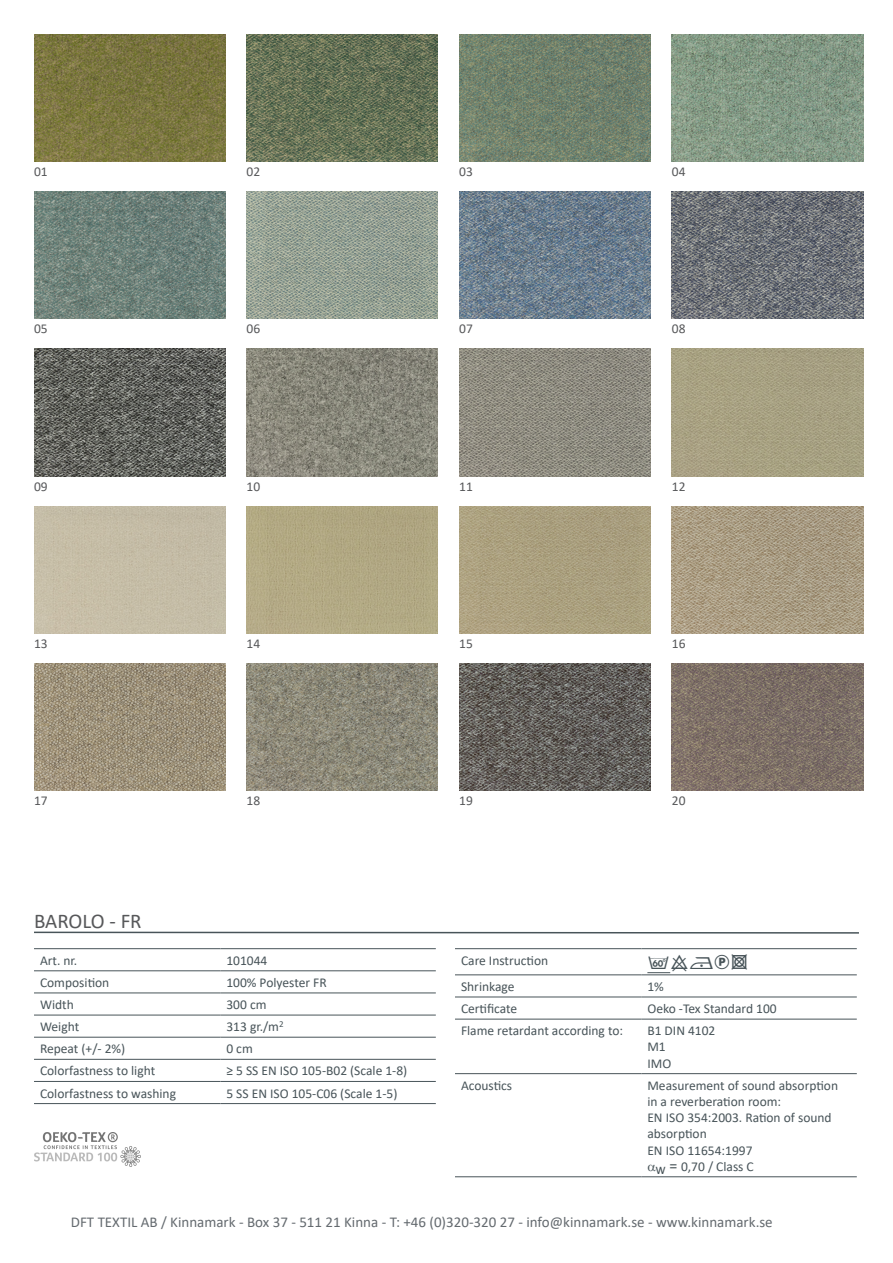
<style>
.page{position:relative;width:893px;height:1263px;background:#fff}
.page>*{position:absolute;margin:0;border:0;box-sizing:border-box;transform-origin:0 0}
.t1{font:21px "Calibri";letter-spacing:-.005em;color:#57585a}
.t2{font:21px "Textile Pi EF";color:#485459}
.t3{font:15px "Calibri";color:#646a6f}
.t4{font:13.5px/16.2px "Calibri";color:#485459}
.t5{font:13.5px "Calibri";color:#57585a}
.s1{font-family:"Arial"}
</style>
<div class="page">
<hr style="left:34px;top:948px;width:186px;height:1px;background:#485459">
<hr style="left:220px;top:948px;width:216px;height:1px;background:#485459">
<hr style="left:34px;top:970px;width:186px;height:1px;background:#485459">
<hr style="left:220px;top:970px;width:216px;height:1px;background:#485459">
<hr style="left:34px;top:992px;width:186px;height:1px;background:#485459">
<hr style="left:220px;top:992px;width:216px;height:1px;background:#485459">
<hr style="left:34px;top:1015px;width:186px;height:1px;background:#485459">
<hr style="left:220px;top:1015px;width:216px;height:1px;background:#485459">
<hr style="left:34px;top:1037px;width:186px;height:1px;background:#485459">
<hr style="left:220px;top:1037px;width:216px;height:1px;background:#485459">
<hr style="left:34px;top:1059px;width:186px;height:1px;background:#485459">
<hr style="left:220px;top:1059px;width:216px;height:1px;background:#485459">
<hr style="left:34px;top:1081px;width:186px;height:1px;background:#485459">
<hr style="left:220px;top:1081px;width:216px;height:1px;background:#485459">
<hr style="left:34px;top:1103px;width:186px;height:1px;background:#485459">
<hr style="left:220px;top:1103px;width:216px;height:1px;background:#485459">
<hr style="left:455px;top:948px;width:186px;height:1px;background:#485459">
<hr style="left:641px;top:948px;width:216px;height:1px;background:#485459">
<hr style="left:455px;top:974px;width:186px;height:1px;background:#485459">
<hr style="left:641px;top:974px;width:216px;height:1px;background:#485459">
<hr style="left:455px;top:996px;width:186px;height:1px;background:#485459">
<hr style="left:641px;top:996px;width:216px;height:1px;background:#485459">
<hr style="left:455px;top:1019px;width:186px;height:1px;background:#485459">
<hr style="left:641px;top:1019px;width:216px;height:1px;background:#485459">
<hr style="left:455px;top:1073px;width:186px;height:1px;background:#485459">
<hr style="left:641px;top:1073px;width:216px;height:1px;background:#485459">
<hr style="left:455px;top:1176px;width:186px;height:1px;background:#485459">
<hr style="left:641px;top:1176px;width:216px;height:1px;background:#485459">
<svg style="left:647px;top:972px;width:23px;height:1px"></svg>
<svg style="left:34px;top:931px;width:825px;height:3px;background:#a3a9ab"></svg>
<img style="left:34px;top:34px;width:191px;height:128px">
<img style="left:247px;top:34px;width:191px;height:128px">
<img style="left:459px;top:34px;width:192px;height:128px">
<img style="left:672px;top:34px;width:191px;height:128px">
<img style="left:34px;top:191px;width:191px;height:128px">
<img style="left:247px;top:191px;width:191px;height:128px">
<img style="left:459px;top:191px;width:192px;height:128px">
<img style="left:672px;top:191px;width:191px;height:128px">
<img style="left:34px;top:349px;width:191px;height:127px">
<img style="left:247px;top:349px;width:191px;height:127px">
<img style="left:459px;top:349px;width:192px;height:127px">
<img style="left:672px;top:349px;width:191px;height:127px">
<div style="left:34px;top:506px;width:191px;height:128px;background:#c5bda7"></div>
<img style="left:247px;top:506px;width:191px;height:128px">
<img style="left:459px;top:506px;width:192px;height:128px">
<img style="left:672px;top:506px;width:191px;height:128px">
<img style="left:34px;top:1132px;width:106px;height:34px">
<img style="left:34px;top:663px;width:191px;height:128px">
<img style="left:247px;top:663px;width:191px;height:128px">
<img style="left:459px;top:663px;width:192px;height:128px">
<img style="left:672px;top:663px;width:191px;height:128px">
<p class="t5" style="left:34px;top:162px;width:15px">01</p>
<p class="t5" style="left:247px;top:162px;width:15px">02</p>
<p class="t5" style="left:459px;top:162px;width:15px">03</p>
<p class="t5" style="left:672px;top:162px;width:15px">04</p>
<p class="t5" style="left:34px;top:319px;width:15px">05</p>
<p class="t5" style="left:247px;top:319px;width:15px">06</p>
<p class="t5" style="left:459px;top:319px;width:15px">07</p>
<p class="t5" style="left:672px;top:319px;width:15px">08</p>
<p class="t5" style="left:34px;top:477px;width:15px">09</p>
<p class="t5" style="left:247px;top:477px;width:15px">10</p>
<p class="t5" style="left:459px;top:477px;width:15px">11</p>
<p class="t5" style="left:672px;top:477px;width:15px">12</p>
<p class="t5" style="left:34px;top:634px;width:15px">13</p>
<p class="t5" style="left:247px;top:634px;width:15px">14</p>
<p class="t5" style="left:459px;top:634px;width:15px">15</p>
<p class="t5" style="left:672px;top:634px;width:15px">16</p>
<p class="t5" style="left:34px;top:791px;width:15px">17</p>
<p class="t5" style="left:247px;top:791px;width:15px">18</p>
<p class="t5" style="left:459px;top:791px;width:15px">19</p>
<p class="t5" style="left:672px;top:791px;width:15px">20</p>
<p class="t1" style="left:34px;top:906px;width:109px">BAROLO - FR</p>
<p class="t4" style="left:40px;top:952px;width:39px">Art. nr.</p>
<p class="t4" style="left:226px;top:952px;width:43px">101044</p>
<p class="t4" style="left:40px;top:974px;width:71px">Composition</p>
<p class="t4" style="left:226px;top:974px;width:102px">100% Polyester FR</p>
<p class="t4" style="left:40px;top:996px;width:35px">Width</p>
<p class="t4" style="left:226px;top:996px;width:42px">300 cm</p>
<p class="t4" style="left:40px;top:1018px;width:41px">Weight</p>
<p class="t4" style="left:226px;top:1018px;width:59px">313 gr./m<sup>2</sup></p>
<p class="t4" style="left:40px;top:1040px;width:87px">Repeat (+/- 2%)</p>
<p class="t4" style="left:226px;top:1040px;width:28px">0 cm</p>
<p class="t4" style="left:40px;top:1062px;width:117px">Colorfastness to light</p>
<p class="t4" style="left:226px;top:1062px;width:182px">≥ 5 SS EN ISO 105-B02 (Scale 1-8)</p>
<p class="t4" style="left:40px;top:1085px;width:138px">Colorfastness to washing</p>
<p class="t4" style="left:226px;top:1085px;width:173px">5 SS EN ISO 105-C06 (Scale 1-5)</p>
<p class="t4" style="left:461px;top:952px;width:89px">Care Instruction</p>
<p class="t2" style="left:647px;top:953px;width:102px">u g och</p>
<p class="t4" style="left:461px;top:978px;width:55px">Shrinkage</p>
<p class="t4" style="left:647px;top:978px;width:18px">1%</p>
<p class="t4" style="left:461px;top:1000px;width:58px">Certificate</p>
<p class="t4" style="left:647px;top:1000px;width:131px">Oeko -Tex Standard 100</p>
<p class="t4" style="left:461px;top:1022px;width:164px">Flame retardant according to:</p>
<p class="t4" style="left:647px;top:1022px;width:70px">B1 DIN 4102</p>
<p class="t4" style="left:647px;top:1038px;width:20px">M1</p>
<p class="t4" style="left:647px;top:1055px;width:25px">IMO</p>
<p class="t4" style="left:461px;top:1077px;width:53px">Acoustics</p>
<p class="t4" style="left:647px;top:1077px;width:192px">Measurement of sound absorption in a reverberation room:<br>EN ISO 354:2003. Ration of sound absorption<br>EN ISO 11654:1997</p>
<p class="t4" style="left:656px;top:1158px;width:99px"><span class="s1">w =</span> 0,70 / Class C</p>
<p class="t3" style="left:71px;top:1212px;width:703px">DFT TEXTIL AB / Kinnamark - Box 37 - 511 21 Kinna - T: +46 (0)320-320 27 - info@kinnamark.se - www.kinnamark.se</p>
</div>
